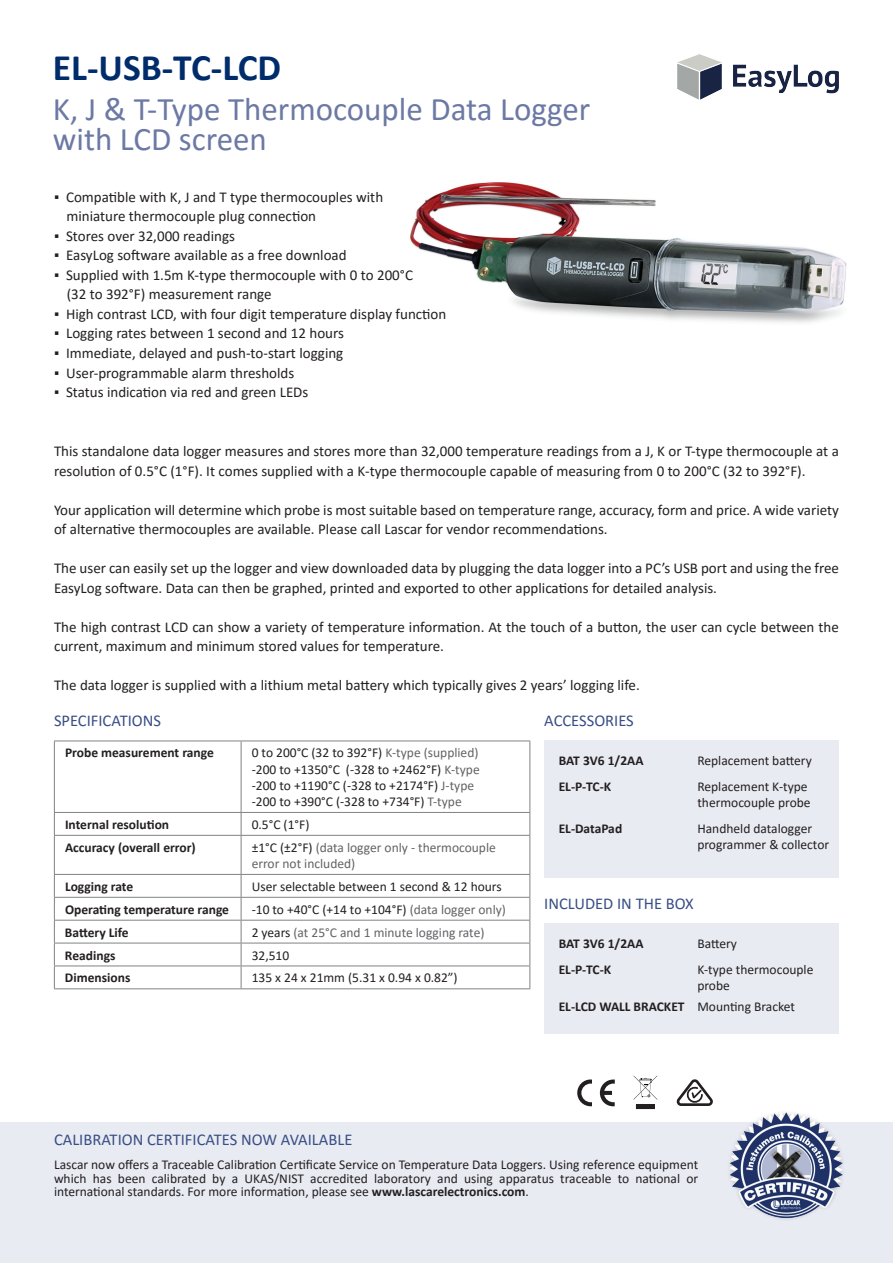
<style>
.page{position:relative;width:893px;height:1263px;background:#fff}
.page>*{position:absolute;margin:0;border:0;box-sizing:border-box;transform-origin:0 0}
.t1{font:700 37.5px "Calibri";color:#002c6b}
.t2{font:33px/30px "Calibri";color:#6c79a5}
.t3{font:16.5px "Calibri";color:#384e85}
.t4{font:15px/19.5px "Calibri";color:#231f20}
.t5{font:13.5px/16.2px "Calibri";color:#231f20}
.t6{font:700 13.5px/26.4px "Calibri";color:#231f20}
.t7{font:13.5px/16.2px "Calibri";color:#636366}
.s1{color:#636366}
.s2{color:#231f20}
.s3{font-weight:400}
.s4{font-weight:700}
</style>
<div class="page">
<img style="left:678px;top:54px;width:161px;height:46px">
<img style="left:410px;top:182px;width:437px;height:141px">
<hr style="left:54px;top:740px;width:187px;height:1px;background:#808285">
<hr style="left:54px;top:741px;width:1px;height:71px;background:#808285">
<hr style="left:241px;top:740px;width:289px;height:1px;background:#808285">
<hr style="left:241px;top:741px;width:1px;height:71px;background:#808285">
<hr style="left:529px;top:741px;width:1px;height:71px;background:#808285">
<hr style="left:54px;top:812px;width:187px;height:1px;background:#808285">
<svg style="left:54px;top:813px;width:1px;height:22px"></svg>
<hr style="left:241px;top:812px;width:289px;height:1px;background:#808285">
<svg style="left:241px;top:813px;width:1px;height:22px"></svg>
<svg style="left:529px;top:813px;width:1px;height:22px"></svg>
<hr style="left:54px;top:835px;width:187px;height:1px;background:#808285">
<hr style="left:54px;top:836px;width:1px;height:38px;background:#808285">
<hr style="left:241px;top:835px;width:289px;height:1px;background:#808285">
<hr style="left:241px;top:836px;width:1px;height:38px;background:#808285">
<hr style="left:529px;top:836px;width:1px;height:38px;background:#808285">
<hr style="left:54px;top:874px;width:187px;height:1px;background:#808285">
<hr style="left:241px;top:874px;width:289px;height:1px;background:#808285">
<hr style="left:54px;top:897px;width:187px;height:1px;background:#808285">
<hr style="left:241px;top:897px;width:289px;height:1px;background:#808285">
<hr style="left:54px;top:920px;width:187px;height:1px;background:#808285">
<svg style="left:54px;top:875px;width:1px;height:113px"></svg>
<hr style="left:241px;top:920px;width:289px;height:1px;background:#808285">
<svg style="left:241px;top:875px;width:1px;height:113px"></svg>
<svg style="left:529px;top:875px;width:1px;height:113px"></svg>
<hr style="left:54px;top:943px;width:187px;height:1px;background:#808285">
<hr style="left:54px;top:965px;width:187px;height:1px;background:#808285">
<hr style="left:54px;top:988px;width:187px;height:1px;background:#808285">
<hr style="left:241px;top:943px;width:289px;height:1px;background:#808285">
<hr style="left:241px;top:965px;width:289px;height:1px;background:#808285">
<hr style="left:241px;top:988px;width:289px;height:1px;background:#808285">
<div style="left:544px;top:740px;width:295px;height:137px;background:#e9ebf3"></div>
<div style="left:544px;top:923px;width:295px;height:110px;background:#e9ebf3"></div>
<svg style="left:600px;top:1079px;width:15px;height:27px"></svg>
<svg style="left:577px;top:1079px;width:15px;height:27px"></svg>
<svg style="left:633px;top:1076px;width:24px;height:33px"></svg>
<svg style="left:676px;top:1079px;width:37px;height:27px"></svg>
<div style="left:0;top:1122px;width:893px;height:141px;background:#e9ebf3"></div>
<div style="left:726px;top:1109px;width:120px;height:112px;background:#231f20;opacity:.25"></div>
<img style="left:730px;top:1112px;width:112px;height:105px">
<h1 class="t1" style="left:53px;top:41px;width:230px">EL-USB-TC-LCD</h1>
<h2 class="t2" style="left:53px;top:93px;width:539px">K, J &amp; T-Type Thermocouple Data Logger with LCD screen</h2>
<p class="t4" style="left:66px;top:187px;width:318px;text-indent:-12px">▪ Compatible with K, J and T type thermocouples with miniature thermocouple plug connection</p>
<p class="t4" style="left:54px;top:226px;width:183px">▪ Stores over 32,000 readings</p>
<p class="t4" style="left:54px;top:245px;width:294px">▪ EasyLog software available as a free download</p>
<p class="t4" style="left:67px;top:265px;width:348px;text-indent:-13px">▪ Supplied with 1.5m K-type thermocouple with 0 to 200°C (32 to 392°F) measurement range</p>
<p class="t4" style="left:54px;top:304px;width:394px">▪ High contrast LCD, with four digit temperature display function</p>
<p class="t4" style="left:54px;top:323px;width:292px">▪ Logging rates between 1 second and 12 hours</p>
<p class="t4" style="left:54px;top:343px;width:291px">▪ Immediate, delayed and push-to-start logging</p>
<p class="t4" style="left:54px;top:362px;width:242px">▪ User-programmable alarm thresholds</p>
<p class="t4" style="left:54px;top:382px;width:256px">▪ Status indication via red and green LEDs</p>
<p class="t4" style="left:54px;top:441px;width:786px">This standalone data logger measures and stores more than 32,000 temperature readings from a J, K or T-type thermocouple at a resolution of 0.5°C (1°F). It comes supplied with a K-type thermocouple capable of measuring from 0 to 200°C (32 to 392°F).</p>
<p class="t4" style="left:54px;top:499px;width:786px">Your application will determine which probe is most suitable based on temperature range, accuracy, form and price. A wide variety of alternative thermocouples are available. Please call Lascar for vendor recommendations.</p>
<p class="t4" style="left:54px;top:558px;width:786px">The user can easily set up the logger and view downloaded data by plugging the data logger into a PC’s USB port and using the free<br>EasyLog software. Data can then be graphed, printed and exported to other applications for detailed analysis.</p>
<p class="t4" style="left:54px;top:616px;width:786px">The high contrast LCD can show a variety of temperature information. At the touch of a button, the user can cycle between the current, maximum and minimum stored values for temperature.</p>
<p class="t4" style="left:54px;top:675px;width:587px">The data logger is supplied with a lithium metal battery which typically gives 2 years’ logging life.</p>
<p class="t3" style="left:54px;top:709px;width:109px">SPECIFICATIONS</p>
<p class="t3" style="left:544px;top:709px;width:91px">ACCESSORIES</p>
<p class="t6" style="left:65px;top:739px;width:150px">Probe measurement range</p>
<p class="t5" style="left:252px;top:744px;width:229px">0 to 200°C (32 to 392°F) <span class="s1">K-type (supplied) </span>-200 to +1350°C (-328 to +2462°F) <span class="s1">K-type </span>-200 to +1190°C (-328 to +2174°F) <span class="s1">J-type </span>-200 to +390°C (-328 to +734°F) <span class="s1">T-type</span></p>
<p class="t6" style="left:65px;top:811px;width:106px">Internal resolution</p>
<p class="t5" style="left:252px;top:816px;width:59px">0.5°C (1°F)</p>
<p class="t6" style="left:65px;top:834px;width:132px">Accuracy (overall error)</p>
<p class="t7" style="left:252px;top:839px;width:246px"><span class="s2">±1°C (±2°F)</span> (data logger only - thermocouple error not included)</p>
<p class="t6" style="left:65px;top:873px;width:70px">Logging rate</p>
<p class="t5" style="left:252px;top:878px;width:251px">User selectable between 1 second &amp; 12 hours</p>
<p class="t6" style="left:65px;top:896px;width:166px">Operating temperature range</p>
<p class="t5" style="left:252px;top:901px;width:256px">-10 to +40°C (+14 to +104°F) <span class="s1">(data logger only)</span></p>
<p class="t6" style="left:65px;top:918px;width:65px">Battery Life</p>
<p class="t7" style="left:252px;top:924px;width:234px"><span class="s2">2 years</span> (at 25°C and 1 minute logging rate)</p>
<p class="t6" style="left:65px;top:941px;width:52px">Readings</p>
<p class="t5" style="left:252px;top:947px;width:39px">32,510</p>
<p class="t6" style="left:65px;top:964px;width:67px">Dimensions</p>
<p class="t5" style="left:252px;top:969px;width:207px">135 x 24 x 21mm (5.31 x 0.94 x 0.82”)</p>
<p class="t6" style="left:559px;top:747px;width:86px">BAT 3V6 1/2AA<br>EL-P-TC-K</p>
<p class="t6" style="left:559px;top:815px;width:65px">EL-DataPad</p>
<p class="t5" style="left:697px;top:747px;width:116px;line-height:26.4px">Replacement battery<br>Replacement K-type</p>
<p class="t5" style="left:697px;top:789px;width:116px;line-height:26px">thermocouple probe<br>Handheld datalogger</p>
<p class="t5" style="left:697px;top:836px;width:133px">programmer &amp; collector</p>
<p class="t3" style="left:544px;top:892px;width:151px">INCLUDED IN THE BOX</p>
<p class="t6" style="left:559px;top:929px;width:86px">BAT 3V6 1/2AA<br>EL-P-TC-K</p>
<p class="t5" style="left:697px;top:929px;width:118px;line-height:26.4px">Battery<br>K-type thermocouple</p>
<p class="t5" style="left:697px;top:977px;width:34px">probe</p>
<p class="t6" style="left:559px;top:992px;width:238px">EL-LCD WALL BRACKET <span class="s3">Mounting Bracket</span></p>
<p class="t3" style="left:54px;top:1128px;width:300px">CALIBRATION CERTIFICATES NOW AVAILABLE</p>
<p class="t5" style="left:54px;top:1157px;width:646px;line-height:13.5px;text-align:justify">Lascar now offers a Traceable Calibration Certificate Service on Temperature Data Loggers. Using reference equipment which has been calibrated by a UKAS/NIST accredited laboratory and using apparatus traceable to national or international standards. For more information, please see <span class="s4">www.lascarelectronics.com</span>.</p>
</div>
